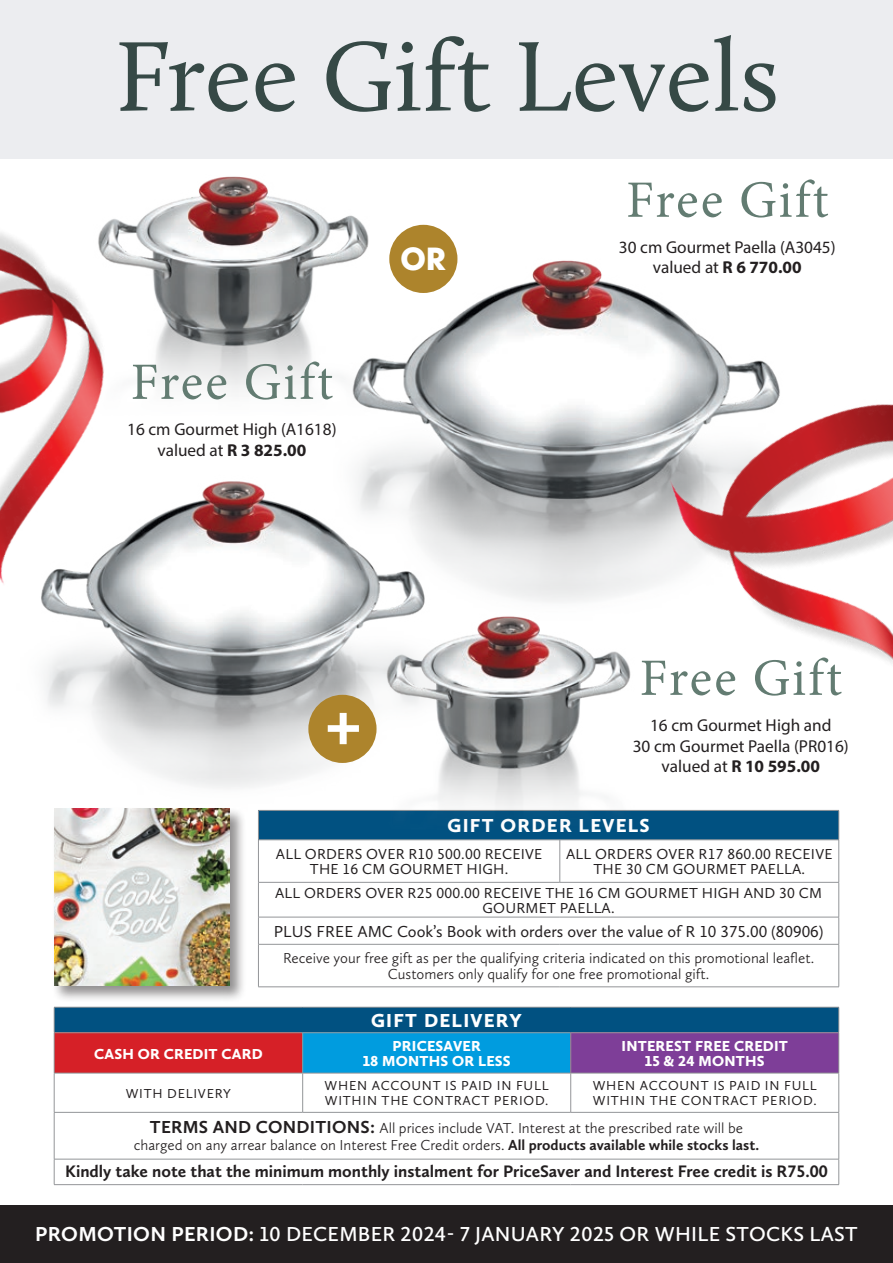
<style>
.page{position:relative;width:893px;height:1263px;background:#fff}
.page>*{position:absolute;margin:0;border:0;box-sizing:border-box;transform-origin:0 0}
.t1{font:102.3px "Calluna";color:#364946}
.t2{font:52.5px "Minion Pro";letter-spacing:.035em;color:#637c72}
.t3{font:700 52.5px "New Hero";color:#fff}
.t4{font:800 30px "New Hero";color:#fff}
.t5{font:600 21px "Calluna Sans";letter-spacing:.015em;color:#fff}
.t6{font:900 19.5px "Calluna Sans";letter-spacing:.065em;color:#fff}
.t7{font:17.25px/20.7px "Myriad Pro";color:#231f20;text-align:center}
.t8{font:700 17.25px "Calluna Sans";color:#231f20}
.t9{font:16.5px "Calluna Sans";color:#231f20}
.t10{font:300 15px/16.5px "Calluna Sans";color:#231f20;text-align:center}
.t11{font:15px/15px "Calluna Sans";letter-spacing:.015em;color:#231f20;text-align:center}
.t12{font:900 15px/15px "Calluna Sans";letter-spacing:.015em;color:#fff;text-align:center}
.t13{font:13.5px/15px "Calluna Sans";letter-spacing:.055em;color:#231f20}
.s1{font-weight:700}
.s2{font-weight:700;font-size:18px}
</style>
<div class="page">
<img style="left:504px;top:158px;width:365px;height:397px">
<img style="left:44px;top:503px;width:460px;height:285px">
<img style="left:239px;top:158px;width:296px;height:345px">
<div style="left:54px;top:1007px;width:785px;height:26px;background:#015181"></div>
<div style="left:54px;top:1033px;width:249px;height:40px;background:#d62027"></div>
<div style="left:303px;top:1033px;width:268px;height:40px;background:#009cdf"></div>
<div style="left:571px;top:1033px;width:268px;height:40px;background:#7e3e98"></div>
<svg style="left:55px;top:1074px;width:783px;height:85px"></svg>
<div style="left:303px;top:1073px;width:268px;height:39px;background:#fff"></div>
<svg style="left:54px;top:1008px;width:1px;height:24px"></svg>
<svg style="left:838px;top:1008px;width:1px;height:24px"></svg>
<hr style="left:54px;top:1033px;width:1px;height:40px;background:#939598">
<hr style="left:302px;top:1033px;width:1px;height:40px;background:#939598">
<hr style="left:570px;top:1033px;width:1px;height:40px;background:#939598">
<hr style="left:54px;top:1073px;width:1px;height:39px;background:#939598">
<hr style="left:302px;top:1073px;width:1px;height:39px;background:#939598">
<hr style="left:570px;top:1073px;width:1px;height:39px;background:#939598">
<hr style="left:54px;top:1112px;width:1px;height:47px;background:#939598">
<hr style="left:838px;top:1112px;width:1px;height:47px;background:#939598">
<svg style="left:54px;top:1160px;width:1px;height:24px"></svg>
<svg style="left:838px;top:1160px;width:1px;height:24px"></svg>
<hr style="left:54px;top:1007px;width:249px;height:1px;background:#939598">
<hr style="left:303px;top:1007px;width:268px;height:1px;background:#939598">
<hr style="left:571px;top:1007px;width:268px;height:1px;background:#939598">
<hr style="left:54px;top:1032px;width:249px;height:1px;background:#939598">
<hr style="left:303px;top:1032px;width:268px;height:1px;background:#939598">
<hr style="left:571px;top:1032px;width:268px;height:1px;background:#939598">
<hr style="left:838px;top:1033px;width:1px;height:40px;background:#939598">
<hr style="left:54px;top:1073px;width:249px;height:1px;background:#939598">
<hr style="left:303px;top:1073px;width:268px;height:1px;background:#939598">
<hr style="left:571px;top:1073px;width:268px;height:1px;background:#939598">
<hr style="left:838px;top:1073px;width:1px;height:39px;background:#939598">
<hr style="left:54px;top:1112px;width:249px;height:1px;background:#939598">
<hr style="left:303px;top:1112px;width:268px;height:1px;background:#939598">
<hr style="left:571px;top:1112px;width:268px;height:1px;background:#939598">
<hr style="left:54px;top:1159px;width:249px;height:1px;background:#939598">
<hr style="left:303px;top:1159px;width:268px;height:1px;background:#939598">
<hr style="left:571px;top:1159px;width:268px;height:1px;background:#939598">
<hr style="left:54px;top:1184px;width:249px;height:1px;background:#939598">
<hr style="left:303px;top:1184px;width:268px;height:1px;background:#939598">
<hr style="left:571px;top:1184px;width:268px;height:1px;background:#939598">
<div style="left:258px;top:810px;width:581px;height:30px;background:#015181"></div>
<svg style="left:259px;top:840px;width:579px;height:104px"></svg>
<hr style="left:838px;top:810px;width:1px;height:30px;background:#939598">
<hr style="left:838px;top:840px;width:1px;height:42px;background:#939598">
<hr style="left:258px;top:882px;width:1px;height:35px;background:#939598">
<hr style="left:838px;top:882px;width:1px;height:35px;background:#939598">
<svg style="left:258px;top:918px;width:1px;height:26px"></svg>
<svg style="left:838px;top:918px;width:1px;height:26px"></svg>
<hr style="left:258px;top:944px;width:1px;height:43px;background:#939598">
<hr style="left:838px;top:944px;width:1px;height:43px;background:#939598">
<hr style="left:560px;top:839px;width:279px;height:1px;background:#939598">
<hr style="left:560px;top:882px;width:279px;height:1px;background:#939598">
<hr style="left:258px;top:917px;width:302px;height:1px;background:#939598">
<hr style="left:560px;top:917px;width:279px;height:1px;background:#939598">
<hr style="left:258px;top:944px;width:302px;height:1px;background:#939598">
<hr style="left:560px;top:944px;width:279px;height:1px;background:#939598">
<hr style="left:258px;top:986px;width:302px;height:1px;background:#939598">
<hr style="left:560px;top:986px;width:279px;height:1px;background:#939598">
<div style="left:0;top:0;width:893px;height:158px;background:#ecedf0"></div>
<div style="left:52px;top:806px;width:195px;height:196px;background:#231f20;opacity:.5"></div>
<img style="left:54px;top:809px;width:176px;height:176px">
<div style="left:0;top:1205px;width:893px;height:58px;background:#231f20"></div>
<img style="left:238px;top:555px;width:541px;height:355px">
<div style="left:389px;top:225px;width:68px;height:68px;background:#ad842c;border-radius:50%"></div>
<div style="left:308px;top:695px;width:69px;height:68px;background:#ad842c;border-radius:50%"></div>
<img style="left:546px;top:208px;width:347px;height:622px">
<img style="left:0;top:158px;width:239px;height:491px">
<h1 class="t1" style="left:115px;top:14px;width:666px">Free Gift Levels</h1>
<h2 class="t2" style="left:131px;top:347px;width:204px">Free Gift</h2>
<p class="t7" style="left:127px;top:418px;width:211px">16 cm Gourmet High (A1618) valued at <span class="s1">R 3 825.00</span></p>
<h3 class="t4" style="left:400px;top:238px;width:47px">OR</h3>
<h2 class="t3" style="left:325px;top:693px;width:37px">+</h2>
<h2 class="t2" style="left:626px;top:165px;width:204px">Free Gift</h2>
<p class="t7" style="left:619px;top:236px;width:218px">30 cm Gourmet Paella (A3045) valued at <span class="s1">R 6 770.00</span></p>
<h2 class="t2" style="left:640px;top:643px;width:204px">Free Gift</h2>
<p class="t7" style="left:633px;top:714px;width:218px">16 cm Gourmet High and<br>30 cm Gourmet Paella (PR016) valued at <span class="s1">R 10 595.00</span></p>
<h3 class="t6" style="left:448px;top:814px;width:203px">GIFT ORDER LEVELS</h3>
<p class="t11" style="left:276px;top:846px;width:268px">ALL ORDERS OVER R10 500.00 RECEIVE<br>THE 16 CM GOURMET HIGH.</p>
<p class="t11" style="left:566px;top:846px;width:268px">ALL ORDERS OVER R17 860.00 RECEIVE<br>THE 30 CM GOURMET PAELLA.</p>
<p class="t11" style="left:275px;top:885px;width:549px">ALL ORDERS OVER R25 000.00 RECEIVE THE 16 CM GOURMET HIGH AND 30 CM<br>GOURMET PAELLA.</p>
<p class="t9" style="left:274px;top:921px;width:551px">PLUS FREE AMC Cook’s Book with orders over the value of R 10 375.00 (80906)</p>
<p class="t10" style="left:283px;top:949px;width:533px">Receive your free gift as per the qualifying criteria indicated on this promotional leaflet.<br>Customers only qualify for one free promotional gift.</p>
<h3 class="t6" style="left:371px;top:1008px;width:152px">GIFT DELIVERY</h3>
<p class="t12" style="left:94px;top:1046px;width:170px">CASH OR CREDIT CARD</p>
<p class="t12" style="left:363px;top:1038px;width:149px">PRICESAVER<br>18 MONTHS OR LESS</p>
<p class="t12" style="left:621px;top:1038px;width:168px">INTEREST FREE CREDIT<br>15 &amp; 24 MONTHS</p>
<p class="t13" style="left:126px;top:1085px;width:107px">WITH DELIVERY</p>
<p class="t13" style="left:325px;top:1078px;width:226px">WHEN ACCOUNT IS PAID IN FULL<br>WITHIN THE CONTRACT PERIOD.</p>
<p class="t13" style="left:593px;top:1078px;width:226px">WHEN ACCOUNT IS PAID IN FULL<br>WITHIN THE CONTRACT PERIOD.</p>
<p class="t10" style="left:134px;top:1120px;width:627px"><span class="s2">TERMS AND CONDITIONS:</span> All prices include VAT. Interest at the prescribed rate will be charged on any arrear balance on Interest Free Credit orders. <span class="s1">All products available while stocks last.</span></p>
<p class="t8" style="left:65px;top:1160px;width:764px">Kindly take note that the minimum monthly instalment for PriceSaver and Interest Free credit is R75.00</p>
<h3 class="t5" style="left:35px;top:1221px;width:824px"><span class="s1">PROMOTION PERIOD:</span> 10 DECEMBER 2024- 7 JANUARY 2025 OR WHILE STOCKS LAST</h3>
</div>
